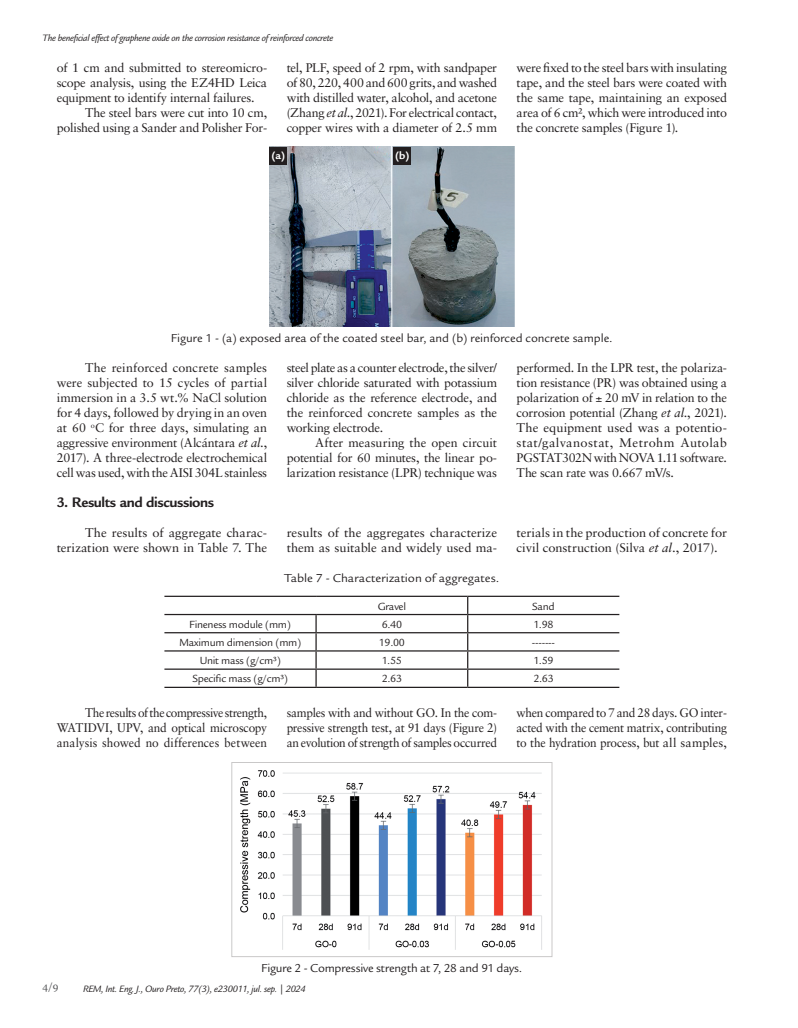
<style>
.page{position:relative;width:798px;height:1028px;background:#fff}
.page>*{position:absolute;margin:0;border:0;box-sizing:border-box;transform-origin:0 0}
.Subtítulo{font:700 15px "Legacy Sans";letter-spacing:-.025em;color:#231f20}
.Texto_-_EN{font:12.5px/15px "Sabon LT Std";letter-spacing:-.015em;color:#231f20;text-align:justify}
.Texto_-_EN-2{font:12.5px/15px "Sabon LT Std";letter-spacing:-.015em;color:#231f20;text-align:justify;scale:.95 1}
.Legenda{font:12.5px "Legacy Sans";letter-spacing:-.005em;color:#231f20}
.Tabela{font:11.25px "Legacy Sans";letter-spacing:-.025em;color:#231f20}
.legenda_PT{font:700 11.25px "Legacy Sans";color:#fff}
.t1{font:italic 10px "Legacy Sans";letter-spacing:-.025em;color:#231f20}
.t2{font:10px "Georgia";color:#57585a}
.s1{font-style:italic}
</style>
<div class="page">
<img style="left:269px;top:147px;width:245px;height:180px">
<hr style="left:164px;top:595px;width:152px;height:2px;background:#231f20">
<hr style="left:316px;top:595px;width:151px;height:2px;background:#231f20">
<hr style="left:467px;top:595px;width:152px;height:2px;background:#231f20">
<hr style="left:164px;top:614px;width:152px;height:1px;background:#231f20">
<hr style="left:316px;top:614px;width:151px;height:1px;background:#231f20">
<hr style="left:467px;top:614px;width:152px;height:1px;background:#231f20">
<hr style="left:164px;top:632px;width:152px;height:1px;background:#231f20">
<hr style="left:316px;top:632px;width:151px;height:1px;background:#231f20">
<hr style="left:467px;top:632px;width:152px;height:1px;background:#231f20">
<hr style="left:164px;top:650px;width:152px;height:1px;background:#231f20">
<hr style="left:316px;top:650px;width:151px;height:1px;background:#231f20">
<hr style="left:467px;top:650px;width:152px;height:1px;background:#231f20">
<hr style="left:164px;top:668px;width:152px;height:1px;background:#231f20">
<hr style="left:316px;top:668px;width:151px;height:1px;background:#231f20">
<svg style="left:315px;top:615px;width:1px;height:71px"></svg>
<hr style="left:467px;top:668px;width:152px;height:1px;background:#231f20">
<svg style="left:467px;top:597px;width:1px;height:89px"></svg>
<hr style="left:164px;top:686px;width:152px;height:2px;background:#231f20">
<hr style="left:316px;top:686px;width:151px;height:2px;background:#231f20">
<hr style="left:467px;top:686px;width:152px;height:2px;background:#231f20">
<div style="left:269px;top:147px;width:18px;height:17px;background:#231f20"></div>
<div style="left:393px;top:147px;width:18px;height:17px;background:#231f20"></div>
<img style="left:240px;top:770px;width:302px;height:179px">
<p class="t1" style="left:43px;top:33px;width:292px">The beneficial effect of graphene oxide on the corrosion resistance of reinforced concrete</p>
<p class="Texto_-_EN" style="left:57px;top:60px;width:212px">of 1 cm and submitted to stereomicro&shy;scope analysis, using the EZ4HD Leica equipment to identify internal failures.</p>
<p class="Texto_-_EN" style="left:57px;top:105px;width:212px;text-align:right">The steel bars were cut into 10 cm, polished using a Sander and Polisher For-</p>
<p class="Texto_-_EN" style="left:286px;top:60px;width:212px">tel, PLF, speed of 2 rpm, with sandpaper of 80, 220, 400 and 600 grits, and washed with distilled water, alcohol, and acetone (Zhang <span class="s1">et al.</span>, 2021). For electrical contact, copper wires with a diameter of 2.5 mm</p>
<p class="Texto_-_EN" style="left:516px;top:60px;width:212px">were fixed to the steel bars with insulating tape, and the steel bars were coated with the same tape, maintaining an exposed area of 6 cm², which were introduced into the concrete samples (Figure 1).</p>
<p class="legenda_PT" style="left:271px;top:148px;width:15px">(a)</p>
<p class="legenda_PT" style="left:395px;top:148px;width:16px">(b)</p>
<p class="Legenda" style="left:171px;top:331px;width:443px">Figure 1 - (a) exposed area of the coated steel bar, and (b) reinforced concrete sample.</p>
<p class="Texto_-_EN" style="left:57px;top:360px;width:212px;text-indent:28px">The reinforced concrete samples were subjected to 15 cycles of partial immersion in a 3.5 wt.% NaCl solution for 4 days, followed by drying in an oven at 60 <sup>o</sup>C for three days, simulating an aggressive environment (Alcántara <span class="s1">et al.</span>, 2017). A three-electrode electrochemical cell was used, with the AISI 304L stainless</p>
<p class="Texto_-_EN" style="left:286px;top:360px;width:212px">steel plate as a counter electrode, the silver/ silver chloride saturated with potassium chloride as the reference electrode, and the reinforced concrete samples as the working electrode.</p>
<p class="Texto_-_EN" style="left:286px;top:435px;width:212px;text-indent:28px">After measuring the open circuit potential for 60 minutes, the linear po&shy;larization resistance (LPR) technique was</p>
<p class="Texto_-_EN" style="left:516px;top:360px;width:212px">performed. In the LPR test, the polariza&shy;tion resistance (PR) was obtained using a polarization of ± 20 mV in relation to the corrosion potential (Zhang <span class="s1">et al.</span>, 2021).<br>The equipment used was a potentio&shy;stat/galvanostat, Metrohm Autolab PGSTAT302N with NOVA 1.11 software.<br>The scan rate was 0.667 mV/s.</p>
<p class="Subtítulo" style="left:57px;top:493px;width:159px">3. Results and discussions</p>
<p class="Texto_-_EN" style="left:57px;top:525px;width:212px;text-align:right">The results of aggregate charac&shy;terization were shown in Table 7. The</p>
<p class="Texto_-_EN" style="left:286px;top:525px;width:212px">results of the aggregates characterize them as suitable and widely used ma-</p>
<p class="Texto_-_EN" style="left:516px;top:525px;width:212px">terials in the production of concrete for civil construction (Silva <span class="s1">et al.</span>, 2017).</p>
<p class="Legenda" style="left:284px;top:571px;width:216px">Table 7 - Characterization of aggregates.</p>
<p class="Tabela" style="left:377px;top:599px;width:30px">Gravel</p>
<p class="Tabela" style="left:532px;top:599px;width:24px">Sand</p>
<p class="Tabela" style="left:189px;top:618px;width:103px">Fineness module (mm)</p>
<p class="Tabela" style="left:381px;top:618px;width:22px">6.40</p>
<p class="Tabela" style="left:533px;top:618px;width:22px">1.98</p>
<p class="Tabela" style="left:179px;top:636px;width:124px">Maximum dimension (mm)</p>
<p class="Tabela" style="left:378px;top:636px;width:28px">19.00</p>
<p class="Tabela" style="left:531px;top:636px;width:25px">-------</p>
<p class="Tabela" style="left:199px;top:654px;width:83px">Unit mass (g/cm³)</p>
<p class="Tabela" style="left:381px;top:654px;width:22px">1.55</p>
<p class="Tabela" style="left:533px;top:654px;width:22px">1.59</p>
<p class="Tabela" style="left:192px;top:672px;width:97px">Specific mass (g/cm³)</p>
<p class="Tabela" style="left:381px;top:672px;width:22px">2.63</p>
<p class="Tabela" style="left:533px;top:672px;width:22px">2.63</p>
<p class="Texto_-_EN-2" style="left:57px;top:705px;width:223px;text-indent:28px">The results of the compressive strength, WATIDVI, UPV, and optical microscopy analysis showed no differences between</p>
<p class="Texto_-_EN-2" style="left:286px;top:705px;width:223px">samples with and without GO. In the com&shy;pressive strength test, at 91 days (Figure 2) an evolution of strength of samples occurred</p>
<p class="Texto_-_EN-2" style="left:516px;top:705px;width:223px">when compared to 7 and 28 days. GO inter&shy;acted with the cement matrix, contributing to the hydration process, but all samples,</p>
<p class="t2" style="left:42px;top:980px;width:17px">4/9</p>
<p class="Legenda" style="left:261px;top:961px;width:262px">Figure 2 - Compressive strength at 7, 28 and 91 days.</p>
<p class="t1" style="left:83px;top:983px;width:224px">REM, Int. Eng. J., Ouro Preto, 77(3), e230011, jul. sep. | 2024</p>
</div>
